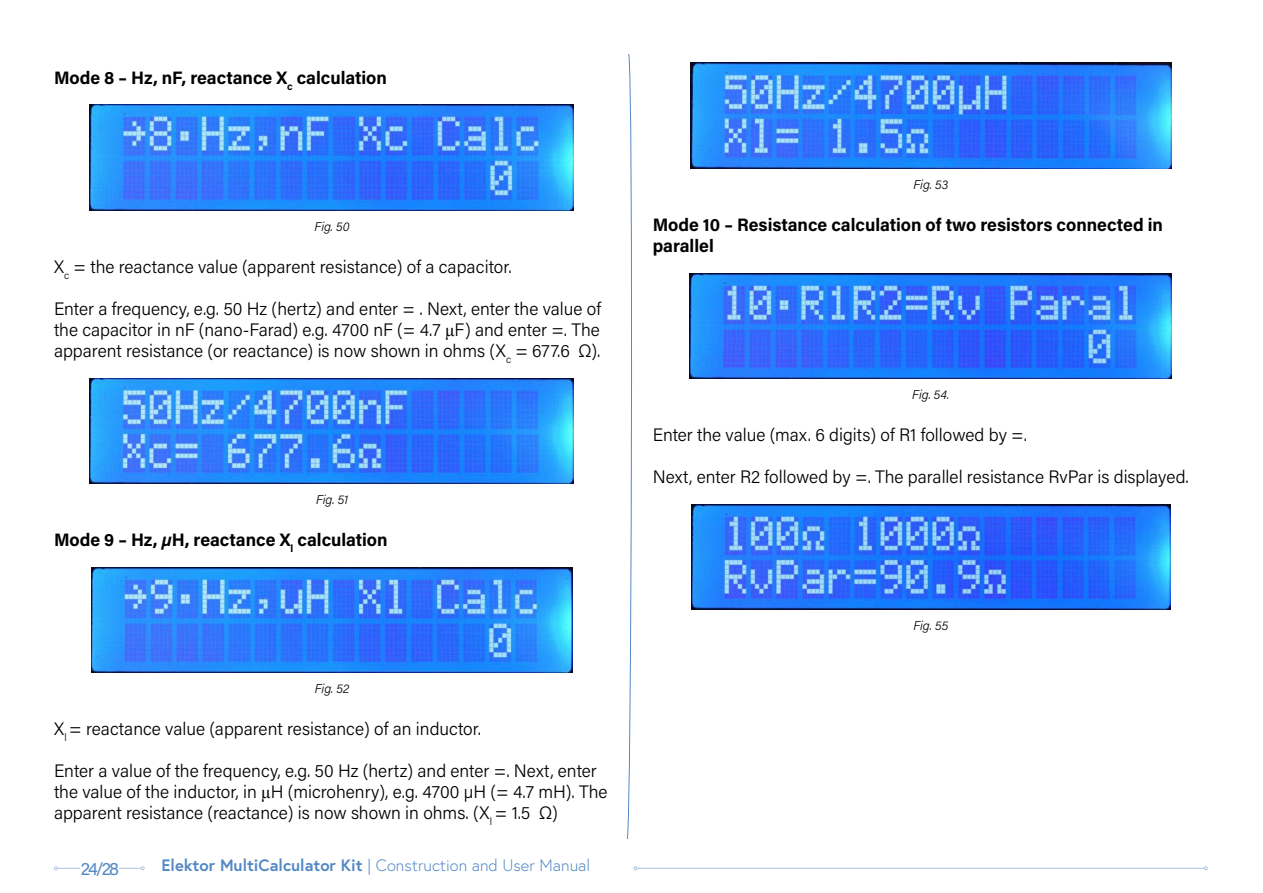
<style>
.page{position:relative;width:1263px;height:893px;background:#fff}
.page>*{position:absolute;margin:0;border:0;box-sizing:border-box;transform-origin:0 0}
.t1{font:300 18px/21px "Acumin Pro";color:#000;text-align:justify}
.t2{font:700 18px/21px "Acumin Pro";color:#000}
.t3{font:18px "Acumin Pro";color:#5388c6}
.t4{font:300 16.5px "Europa";color:#5388c6}
.t5{font:italic 300 12.75px "Acumin Pro";letter-spacing:-.005em;color:#000}
.s1{font-family:"Times New Roman";font-weight:400}
.s2{font-style:italic}
.s3{font-weight:700}
</style>
<div class="page">
<svg style="left:626px;top:54px;width:6px;height:785px"></svg>
<img style="left:90px;top:105px;width:484px;height:105px">
<img style="left:90px;top:378px;width:484px;height:105px">
<img style="left:91px;top:567px;width:482px;height:105px">
<img style="left:690px;top:63px;width:481px;height:105px">
<img style="left:690px;top:273px;width:481px;height:105px">
<img style="left:691px;top:504px;width:479px;height:105px">
<hr style="left:57px;top:868px;width:84px;height:1px;background:#b0c1e4">
<svg style="left:54px;top:866px;width:4px;height:4px"></svg>
<svg style="left:141px;top:866px;width:4px;height:4px"></svg>
<hr style="left:637px;top:868px;width:567px;height:1px;background:#b0c1e4">
<svg style="left:1204px;top:866px;width:4px;height:4px"></svg>
<div style="left:81px;top:853px;width:38px;height:30px;background:#fff"></div>
<p class="t2" style="left:54px;top:66px;width:334px">Mode 8 – Hz, nF, reactance X<sub>c</sub> calculation</p>
<p class="t5" style="left:315px;top:218px;width:36px">Fig. 50</p>
<p class="t1" style="left:54px;top:256px;width:459px">X<sub>c</sub> = the reactance value (apparent resistance) of a capacitor.</p>
<p class="t1" style="left:54px;top:298px;width:549px">Enter a frequency, e.g. 50 Hz (hertz) and enter = . Next, enter the value of the capacitor in nF (nano-Farad) e.g. 4700 nF (= 4.7 <span class="s1">μ</span>F) and enter =. The apparent resistance (or reactance) is now shown in ohms (X<sub>c</sub> = 677.6 Ω).</p>
<p class="t5" style="left:316px;top:491px;width:34px">Fig. 51</p>
<p class="t2" style="left:54px;top:528px;width:335px">Mode 9 – Hz, <span class="s2">µ</span>H, reactance X<sub>l</sub> calculation</p>
<p class="t5" style="left:315px;top:680px;width:36px">Fig. 52</p>
<p class="t1" style="left:54px;top:718px;width:428px">X<sub>l</sub> = reactance value (apparent resistance) of an inductor.</p>
<p class="t1" style="left:54px;top:760px;width:555px;text-align:left">Enter a value of the frequency, e.g. 50 Hz (hertz) and enter =. Next, enter the value of the inductor, in <span class="s1">μ</span>H (microhenry), e.g. 4700 µH (= 4.7 mH). The apparent resistance (reactance) is now shown in ohms. (X<sub>l</sub> = 1.5 Ω)</p>
<p class="t3" style="left:81px;top:856px;width:40px">24/28</p>
<p class="t4" style="left:162px;top:855px;width:430px"><span class="s3">Elektor MultiCalculator Kit</span> | Construction and User Manual</p>
<p class="t5" style="left:913px;top:176px;width:36px">Fig. 53</p>
<p class="t2" style="left:653px;top:213px;width:512px">Mode 10 – Resistance calculation of two resistors connected in parallel</p>
<p class="t5" style="left:912px;top:386px;width:39px">Fig. 54.</p>
<p class="t1" style="left:653px;top:424px;width:376px">Enter the value (max. 6 digits) of R1 followed by =.</p>
<p class="t1" style="left:653px;top:466px;width:537px">Next, enter R2 followed by =. The parallel resistance RvPar is displayed.</p>
<p class="t5" style="left:913px;top:617px;width:36px">Fig. 55</p>
</div>
